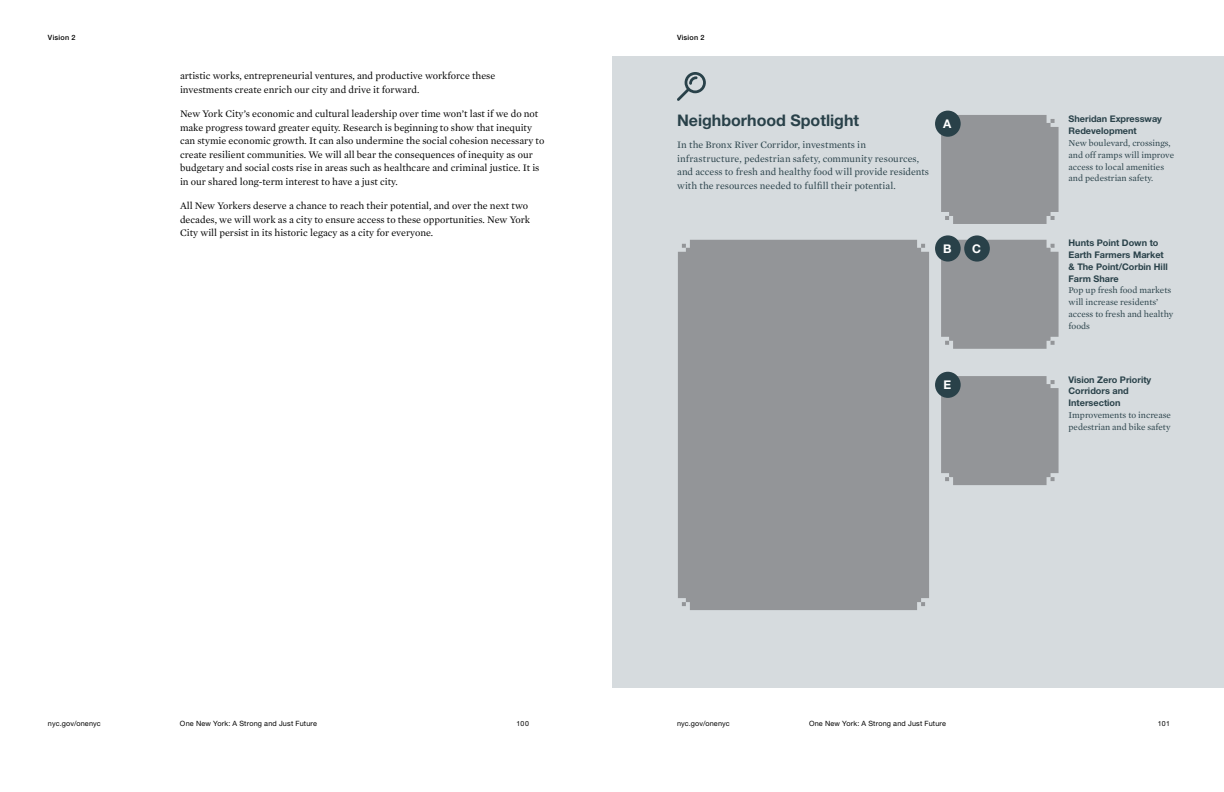
<style>
.page{position:relative;width:1224px;height:792px;background:#fff}
.page>*{position:absolute;margin:0;border:0;box-sizing:border-box;transform-origin:0 0}
.t1{font:700 16px "Helvetica Neue LT Pro";color:#294149}
.t2{font:700 12px "Helvetica Neue LT Pro";color:#fff}
.t3{font:10.1px/13.5px "Mercury News HTF1 Roman";color:#000}
.t4{font:10px/13.8px "Mercury News HTF1 Roman";letter-spacing:.005em;color:#294149}
.t5{font:9.1px/11.8px "Mercury News HTF1 Roman";color:#294149}
.t6{font:700 9.1px/11.8px "Helvetica Neue LT Pro";color:#294149}
.t7{font:7.2px "Helvetica Neue LT Pro";letter-spacing:.025em;color:#000}
.t8{font:500 7.2px "Helvetica Neue LT Pro";letter-spacing:.03em;color:#000}
.t9{font:7px "Helvetica Neue LT Pro";letter-spacing:.03em;color:#000}
</style>
<div class="page">
<div style="left:612px;top:56px;width:612px;height:632px;background:#d6dbde"></div>
<svg style="left:677px;top:72px;width:29px;height:29px"></svg>
<div style="left:678px;top:240px;width:251px;height:370px;background:#939598"></div>
<div style="left:941px;top:115px;width:118px;height:109px;background:#939598"></div>
<div style="left:941px;top:240px;width:118px;height:109px;background:#939598"></div>
<div style="left:941px;top:376px;width:118px;height:109px;background:#939598"></div>
<div style="left:935px;top:111px;width:26px;height:26px;background:#294149;border-radius:50%"></div>
<div style="left:935px;top:235px;width:26px;height:27px;background:#294149;border-radius:50%"></div>
<div style="left:935px;top:372px;width:26px;height:26px;background:#294149;border-radius:50%"></div>
<div style="left:964px;top:235px;width:26px;height:27px;background:#294149;border-radius:50%"></div>
<p class="t8" style="left:48px;top:33px;width:29px">Vision 2</p>
<p class="t8" style="left:677px;top:33px;width:29px">Vision 2</p>
<p class="t3" style="left:180px;top:69px;width:317px">artistic works, entrepreneurial ventures, and productive workforce these investments create enrich our city and drive it forward.</p>
<p class="t3" style="left:180px;top:107px;width:366px">New York City’s economic and cultural leadership over time won’t last if we do not make progress toward greater equity. Research is beginning to show that inequity can stymie economic growth. It can also undermine the social cohesion necessary to create resilient communities. We will all bear the consequences of inequity as our budgetary and social costs rise in areas such as healthcare and criminal justice. It is in our shared long-term interest to have a just city.</p>
<p class="t3" style="left:180px;top:199px;width:352px">All New Yorkers deserve a chance to reach their potential, and over the next two decades, we will work as a city to ensure access to these opportunities. New York<br>City will persist in its historic legacy as a city for everyone.</p>
<h1 class="t1" style="left:677px;top:111px;width:184px">Neighborhood Spotlight</h1>
<p class="t4" style="left:677px;top:138px;width:254px">In the Bronx River Corridor, investments in infrastructure, pedestrian safety, community resources, and access to fresh and healthy food will provide residents with the resources needed to fulfill their potential.</p>
<p class="t2" style="left:943px;top:116px;width:10px">A</p>
<p class="t2" style="left:943px;top:241px;width:10px">B</p>
<p class="t2" style="left:972px;top:241px;width:10px">C</p>
<p class="t2" style="left:943px;top:377px;width:9px">E</p>
<p class="t6" style="left:1069px;top:113px;width:95px">Sheridan Expressway<br>Redevelopment</p>
<p class="t5" style="left:1069px;top:137px;width:107px">New boulevard, crossings, and off ramps will improve access to local amenities and pedestrian safety.</p>
<p class="t6" style="left:1069px;top:237px;width:101px">Hunts Point Down to<br>Earth Farmers Market &amp; The Point/Corbin Hill<br>Farm Share</p>
<p class="t5" style="left:1069px;top:284px;width:106px">Pop up fresh food markets will increase residents’ access to fresh and healthy foods</p>
<p class="t6" style="left:1069px;top:373px;width:84px">Vision Zero Priority<br>Corridors and<br>Intersection</p>
<p class="t5" style="left:1069px;top:409px;width:104px">Improvements to increase pedestrian and bike safety</p>
<p class="t7" style="left:48px;top:719px;width:54px">nyc.gov/onenyc</p>
<p class="t7" style="left:180px;top:719px;width:139px">One New York: A Strong and Just Future</p>
<p class="t7" style="left:677px;top:719px;width:54px">nyc.gov/onenyc</p>
<p class="t7" style="left:809px;top:719px;width:139px">One New York: A Strong and Just Future</p>
<p class="t9" style="left:517px;top:719px;width:14px">100</p>
<p class="t9" style="left:1158px;top:719px;width:14px">101</p>
</div>
